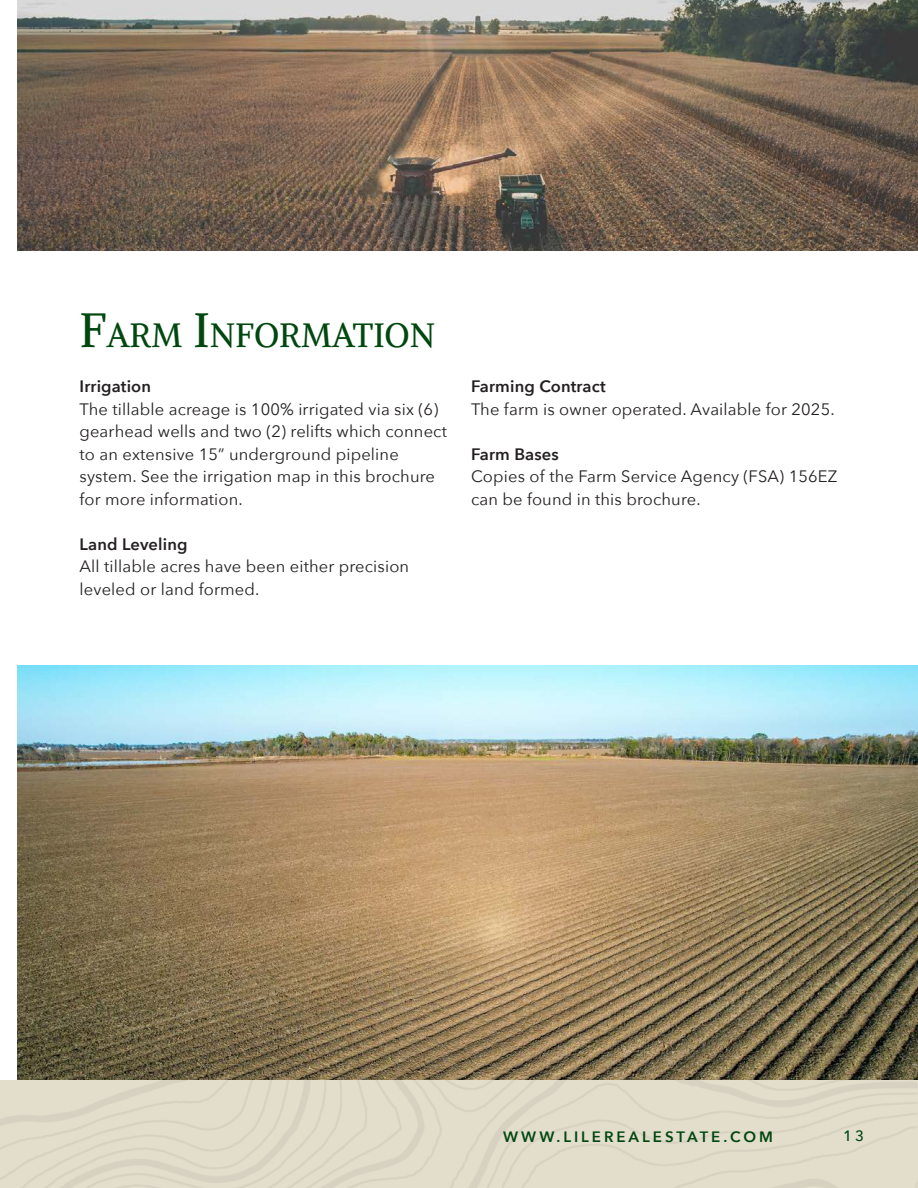
<style>
.page{position:relative;width:918px;height:1188px;background:#fff}
.page>*{position:absolute;margin:0;border:0;box-sizing:border-box;transform-origin:0 0}
.t1{font:33.6px "Alike";color:#004710}
.t2{font:16.5px/22.5px "Avenir Next";letter-spacing:.01em;color:#231f20}
.t3{font:600 16.5px "Avenir Next";letter-spacing:.01em;color:#231f20}
.t4{font:600 15px "Avenir Next";letter-spacing:.2em;color:#004710}
.t5{font:500 15px "Avenir Next";color:#004710}
.s1{font-size:48px}
</style>
<div class="page">
<img style="left:17px;top:0;width:901px;height:251px">
<img style="left:17px;top:665px;width:901px;height:415px">
<p class="t1" style="left:80px;top:314px;width:357px"><span class="s1">F</span>ARM <span class="s1">I</span>NFORMATION</p>
<p class="t3" style="left:80px;top:372px;width:73px">Irrigation</p>
<p class="t2" style="left:80px;top:397px;width:369px">The tillable acreage is 100% irrigated via six (6) gearhead wells and two (2) relifts which connect to an extensive 15” underground pipeline system. See the irrigation map in this brochure for more information.</p>
<p class="t3" style="left:80px;top:530px;width:110px">Land Leveling</p>
<p class="t2" style="left:80px;top:554px;width:331px">All tillable acres have been either precision leveled or land formed.</p>
<p class="t3" style="left:471px;top:372px;width:136px">Farming Contract</p>
<p class="t2" style="left:471px;top:397px;width:365px">The farm is owner operated. Available for 2025.</p>
<p class="t3" style="left:471px;top:440px;width:89px">Farm Bases</p>
<p class="t2" style="left:471px;top:464px;width:368px">Copies of the Farm Service Agency (FSA) 156EZ can be found in this brochure.</p>
<p class="t4" style="left:503px;top:1123px;width:271px">WWW.LILEREALESTATE.COM</p>
<p class="t5" style="left:843px;top:1123px;width:22px">13</p>
</div>
